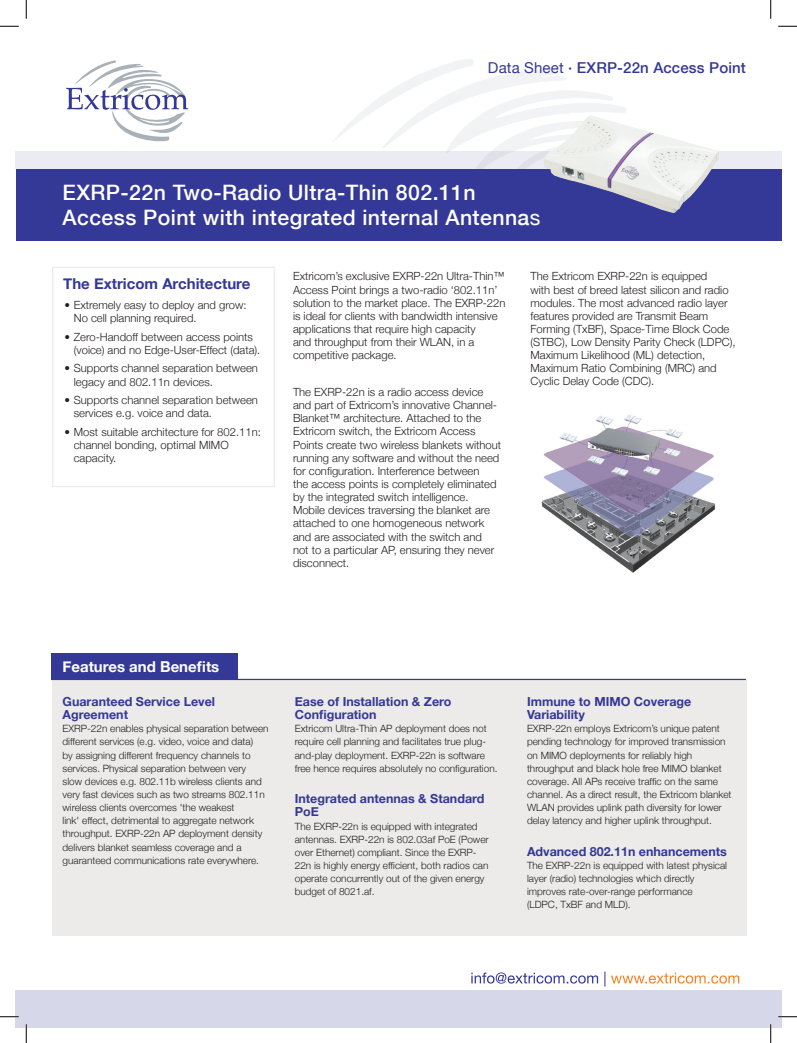
<style>
.page{position:relative;width:797px;height:1043px;background:#fff}
.page>*{position:absolute;margin:0;border:0;box-sizing:border-box;transform-origin:0 0}
.t1{font:500 21.25px/25.5px "Helvetica Neue";letter-spacing:.02em;color:#fff}
.t2{font:500 15px "Helvetica Neue";letter-spacing:.01em;color:#343896}
.Text{font:700 15px "Helvetica Neue";color:#343896}
.t3{font:700 15px "Helvetica Neue";color:#fff}
.Text-2{font:700 12.5px/13.1px "Helvetica Neue";color:#343896}
.Text-3{font:300 11.25px/13.1px "Helvetica Neue";color:#231f20}
.Text-4{font:300 10px/13.1px "Helvetica Neue";color:#231f20}
.s1{font-weight:400}
</style>
<div class="page">
<div style="left:16px;top:151px;width:765px;height:18px;background:#ebebf4"></div>
<div style="left:16px;top:169px;width:765px;height:71px;background:#343896"></div>
<div style="left:52px;top:679px;width:694px;height:257px;background:#ecebe9"></div>
<div style="left:51px;top:653px;width:187px;height:26px;background:#343896"></div>
<svg style="left:66px;top:60px;width:122px;height:82px"></svg>
<div style="left:52px;top:267px;width:223px;height:220px;border:1px solid #ecebe9"></div>
<hr style="left:51px;top:679px;width:695px;height:1px;background:#343896">
<div style="left:16px;top:990px;width:765px;height:37px;background:#d7d7ea"></div>
<svg style="left:611px;top:972px;width:128px;height:11px"></svg>
<svg style="left:471px;top:971px;width:134px;height:15px"></svg>
<img style="left:541px;top:415px;width:175px;height:158px">
<img style="left:543px;top:115px;width:176px;height:98px">
<svg style="left:778px;top:25px;width:19px;height:2px"></svg>
<svg style="left:0;top:1015px;width:19px;height:2px"></svg>
<svg style="left:778px;top:1015px;width:19px;height:2px"></svg>
<svg style="left:0;top:0;width:27px;height:27px"></svg>
<svg style="left:25px;top:1024px;width:2px;height:18px"></svg>
<svg style="left:770px;top:0;width:1px;height:19px"></svg>
<svg style="left:770px;top:1024px;width:1px;height:18px"></svg>
<p class="t2" style="left:488px;top:59px;width:259px"><span class="s1">Data Sheet</span> · EXRP-22n Access Point</p>
<p class="t1" style="left:63px;top:179px;width:479px">EXRP-22n Two-Radio Ultra-Thin 802.11n<br>Access Point with integrated internal Antenna<span class="s1">s</span></p>
<p class="Text" style="left:63px;top:274px;width:189px">The Extricom Architecture</p>
<p class="Text-3" style="left:74px;top:298px;width:174px;text-indent:-9px">• Extremely easy to deploy and grow:<br>No cell planning required.</p>
<p class="Text-3" style="left:74px;top:330px;width:188px;text-indent:-9px">• Zero-Handoff between access points (voice) and no Edge-User-Effect (data .(</p>
<p class="Text-3" style="left:74px;top:361px;width:186px;text-indent:-9px">• Supports channel separation between legacy and 802.11n devices.</p>
<p class="Text-3" style="left:74px;top:393px;width:186px;text-indent:-9px">• Supports channel separation between services .g.e voice and data.</p>
<p class="Text-3" style="left:74px;top:425px;width:188px;text-indent:-9px">• Most suitable architecture for 802.11 :n channel bonding, optimal MIMO capacity.</p>
<p class="Text-3" style="left:293px;top:269px;width:214px">Extricom s’ exclusive EXRP-22n Ultra-ThinTM Access Point brings a two-radio ‘802.11 ‘n solution to the market place. The EXRP-22n is ideal for clients with bandwidth intensive applications that require high capacity<br>and throughput from their WLAN in, a competitive package.</p>
<p class="Text-3" style="left:293px;top:385px;width:192px">The EXRP-22 isn a radio access device</p>
<p class="Text-3" style="left:293px;top:411px;width:190px">Blanket™ architecture. Attached to the</p>
<p class="Text-3" style="left:293px;top:398px;width:205px">and part of Extricom s’ innovative Channel-</p>
<p class="Text-3" style="left:293px;top:424px;width:184px">Extricom switch, the Extricom Access</p>
<p class="Text-3" style="left:293px;top:438px;width:210px">Points create two wireless blankets without</p>
<p class="Text-3" style="left:293px;top:451px;width:208px">running any software and without the need</p>
<p class="Text-3" style="left:293px;top:464px;width:188px">for configuration. Interference between</p>
<p class="Text-3" style="left:293px;top:477px;width:205px">the access points is completely eliminated</p>
<p class="Text-3" style="left:293px;top:490px;width:177px">by the integrated switch intelligence.</p>
<p class="Text-3" style="left:293px;top:503px;width:198px">Mobile devices traversing the blanket are</p>
<p class="Text-3" style="left:293px;top:516px;width:193px">attached to one homogeneous network</p>
<p class="Text-3" style="left:293px;top:529px;width:190px">and are associated with the switch and</p>
<p class="Text-3" style="left:393px;top:543px;width:102px">, ensuring they never</p>
<p class="Text-3" style="left:293px;top:543px;width:104px">not to a particular AP disconnect.</p>
<p class="Text-3" style="left:530px;top:269px;width:206px">The Extricom EXRP-22 isn equipped<br>with best of breed latest silicon and radio modules. The most advanced radio layer features provided are Transmit Beam Forming (TxBF ,) Space-Time Block Code (STBC ,) Low Density Parity Check (LDPC ,( Maximum Likelihood (ML) detection, Maximum Ratio Combining (MRC) and Cyclic Delay Code (CDC .(</p>
<p class="t3" style="left:63px;top:657px;width:158px">Features and Benefits</p>
<p class="Text-2" style="left:63px;top:694px;width:154px">Guaranteed Service Level<br>Agreement</p>
<p class="Text-4" style="left:63px;top:722px;width:207px">EXRP-22n enables physical separation between different services .g.e( video, voice and data(<br>by assigning different frequency channels to services. Physical separation between very<br>slow devices .g.e 802.11b wireless clients and very fast devices such as two streams 802.11n wireless clients overcomes 'the weakest<br>link' effect, detrimental to aggregate network throughput. EXRP-22n AP deployment density delivers blanket seamless coverage and a guaranteed communications rate everywhere.</p>
<p class="Text-2" style="left:295px;top:694px;width:158px">Ease of Installation &amp; Zero<br>Configuration</p>
<p class="Text-4" style="left:295px;top:722px;width:193px">Extricom Ultra-Thin AP deployment does not</p>
<p class="Text-4" style="left:295px;top:748px;width:192px">and-play deployment. EXRP-22 isn software</p>
<p class="Text-4" style="left:295px;top:735px;width:193px">require cell planning and facilitates true plug-</p>
<p class="Text-4" style="left:295px;top:761px;width:204px">free hence requires absolutely no configuration.</p>
<p class="Text-2" style="left:295px;top:792px;width:191px">Integrated antennas &amp; Standard<br>PoE</p>
<p class="Text-4" style="left:295px;top:819px;width:195px">The EXRP-22 isn equipped with integrated antennas. EXRP-22 isn 802.03af PoE (Power</p>
<p class="Text-4" style="left:295px;top:858px;width:195px">22 isn highly energy efficient, both radios can</p>
<p class="Text-4" style="left:295px;top:845px;width:183px">over Ethernet) compliant. Since the EXRP-</p>
<p class="Text-4" style="left:295px;top:871px;width:191px">operate concurrently out of the given energy budget of 8021.af.</p>
<p class="Text-2" style="left:527px;top:694px;width:166px">Immune to MIMO Coverage<br>Variability</p>
<p class="Text-4" style="left:527px;top:722px;width:206px">EXRP-22n employs Extricom s’ unique patent pending technology for improved transmission on MIMO deployments for reliably high throughput and black hole free MIMO blanket coverage. All APs receive traffic on the same channel. As a direct result, the Extricom blanket WLAN provides uplink path diversity for lower delay latency and higher uplink throughput.</p>
<p class="Text-2" style="left:527px;top:844px;width:201px">Advanced 802.11n enhancements</p>
<p class="Text-4" style="left:527px;top:858px;width:202px">The EXRP-22 isn equipped with latest physical layer (radio) technologies which directly improves rate-over-range performance<br>(LDPC, TxBF and MLD .(</p>
</div>
